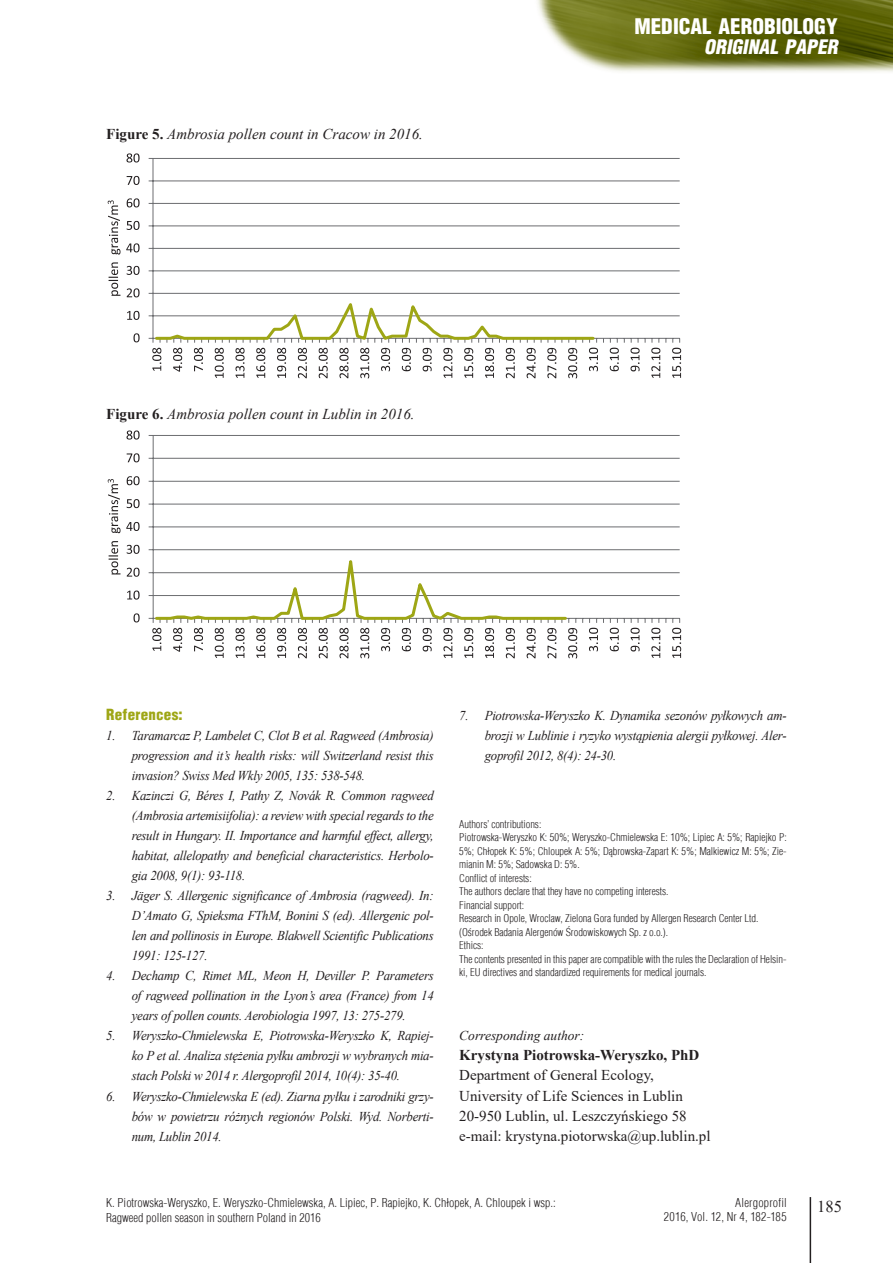
<style>
.page{position:relative;width:893px;height:1263px;background:#fff}
.page>*{position:absolute;margin:0;border:0;box-sizing:border-box;transform-origin:0 0}
.t1{font:900 21px "Switzerland Cond";color:#fff}
.t2{font:italic 900 19.5px "Switzerland Cond";color:#fff}
.t3{font:16.5px "Times New Roman";color:#231f20}
.t4{font:15px/20.1px "Times New Roman";color:#231f20}
.t5{font:italic 15px "Times New Roman";color:#231f20}
.t6{font:700 15px "Times New Roman";color:#231f20}
.t7{font:900 15px "Switzerland Cond";letter-spacing:.01em;color:#9ea615}
.t8{font:italic 13.5px/20.1px "Times New Roman";letter-spacing:-.02em;color:#231f20;text-align:justify;scale:.95 1}
.t9{font:italic 13.5px "Times New Roman";color:#231f20}
.t10{font:300 12px/14.4px "Switzerland Cond";color:#231f20;text-align:right}
.t11{font:300 10.5px/13.5px "Switzerland Cond";letter-spacing:-.005em;color:#231f20}
.s1{font-weight:700;font-style:normal}
</style>
<div class="page">
<img style="left:537px;top:0;width:356px;height:72px">
<hr style="left:810px;top:1197px;width:1px;height:66px;background:#231f20">
<hr style="left:153px;top:315px;width:527px;height:1px;background:#6c6d70">
<hr style="left:153px;top:293px;width:527px;height:1px;background:#6c6d70">
<hr style="left:153px;top:270px;width:527px;height:1px;background:#6c6d70">
<hr style="left:153px;top:248px;width:527px;height:1px;background:#6c6d70">
<hr style="left:153px;top:226px;width:527px;height:1px;background:#6c6d70">
<hr style="left:153px;top:203px;width:527px;height:1px;background:#6c6d70">
<hr style="left:153px;top:181px;width:527px;height:1px;background:#6c6d70">
<hr style="left:153px;top:158px;width:527px;height:1px;background:#6c6d70">
<hr style="left:153px;top:158px;width:1px;height:180px;background:#6c6d70">
<hr style="left:153px;top:338px;width:527px;height:1px;background:#6c6d70">
<svg style="left:149px;top:293px;width:455px;height:85px"></svg>
<svg style="left:610px;top:338px;width:56px;height:40px"></svg>
<svg style="left:672px;top:338px;width:9px;height:40px"></svg>
<svg style="left:133px;top:333px;width:7px;height:9px"></svg>
<svg style="left:127px;top:311px;width:13px;height:9px"></svg>
<svg style="left:127px;top:288px;width:13px;height:9px"></svg>
<svg style="left:127px;top:266px;width:13px;height:9px"></svg>
<svg style="left:126px;top:243px;width:14px;height:9px"></svg>
<svg style="left:127px;top:221px;width:13px;height:9px"></svg>
<svg style="left:127px;top:198px;width:13px;height:9px"></svg>
<svg style="left:127px;top:176px;width:13px;height:9px"></svg>
<svg style="left:126px;top:153px;width:14px;height:9px"></svg>
<svg style="left:109px;top:262px;width:11px;height:34px"></svg>
<svg style="left:108px;top:200px;width:12px;height:55px"></svg>
<hr style="left:153px;top:595px;width:527px;height:1px;background:#6c6d70">
<hr style="left:153px;top:572px;width:527px;height:1px;background:#6c6d70">
<hr style="left:153px;top:549px;width:527px;height:1px;background:#6c6d70">
<hr style="left:153px;top:526px;width:527px;height:1px;background:#6c6d70">
<hr style="left:153px;top:504px;width:527px;height:1px;background:#6c6d70">
<hr style="left:153px;top:481px;width:527px;height:1px;background:#6c6d70">
<hr style="left:153px;top:458px;width:527px;height:1px;background:#6c6d70">
<hr style="left:153px;top:435px;width:527px;height:1px;background:#6c6d70">
<hr style="left:153px;top:435px;width:1px;height:183px;background:#6c6d70">
<hr style="left:153px;top:618px;width:527px;height:1px;background:#6c6d70">
<svg style="left:149px;top:539px;width:434px;height:119px"></svg>
<svg style="left:589px;top:618px;width:15px;height:33px"></svg>
<svg style="left:610px;top:618px;width:15px;height:33px"></svg>
<svg style="left:631px;top:618px;width:35px;height:40px"></svg>
<svg style="left:672px;top:618px;width:9px;height:40px"></svg>
<svg style="left:134px;top:613px;width:6px;height:9px"></svg>
<svg style="left:127px;top:590px;width:13px;height:10px"></svg>
<svg style="left:127px;top:568px;width:13px;height:9px"></svg>
<svg style="left:127px;top:545px;width:13px;height:9px"></svg>
<svg style="left:127px;top:453px;width:13px;height:9px"></svg>
<svg style="left:126px;top:430px;width:14px;height:10px"></svg>
<svg style="left:109px;top:541px;width:12px;height:33px"></svg>
<svg style="left:108px;top:476px;width:32px;height:57px"></svg>
<p class="t5" style="left:106px;top:124px;width:318px"><span class="s1">Figure 5.</span> Ambrosia pollen count in Cracow in 2016.</p>
<p class="t5" style="left:106px;top:404px;width:310px"><span class="s1">Figure 6.</span> Ambrosia pollen count in Lublin in 2016.</p>
<h1 class="t1" style="left:634px;top:13px;width:205px">MEDICAL AEROBIOLOGY</h1>
<h2 class="t2" style="left:704px;top:34px;width:135px">ORIGINAL PAPER</h2>
<p class="t7" style="left:106px;top:705px;width:78px">References:</p>
<p class="t8" style="left:132px;top:725px;width:319px;text-indent:-26px">1. Taramarcaz P, Lambelet C, Clot B et al. Ragweed (Ambrosia) progression and it’s health risks: will Switzerland resist this invasion? Swiss Med Wkly 2005, 135: 538-548.</p>
<p class="t8" style="left:132px;top:785px;width:319px;text-indent:-26px">2. Kazinczi G, Béres I, Pathy Z, Novák R. Common ragweed (Ambrosia artemisiifolia): a review with special regards to the result in Hungary. II. Importance and harmful effect, allergy, habitat, allelopathy and beneficial characteristics. Herbolo&shy;gia 2008, 9(1): 93-118.</p>
<p class="t8" style="left:132px;top:885px;width:319px;text-indent:-26px">3. Jäger S. Allergenic significance of Ambrosia (ragweed). In:<br>D’Amato G, Spieksma FThM, Bonini S (ed). Allergenic pol&shy;len and pollinosis in Europe. Blakwell Scientific Publications 1991: 125-127.</p>
<p class="t8" style="left:132px;top:965px;width:319px;text-indent:-26px">4. Dechamp C, Rimet ML, Meon H, Deviller P. Parameters of ragweed pollination in the Lyon’s area (France) from 14 years of pollen counts. Aerobiologia 1997, 13: 275-279.</p>
<p class="t8" style="left:132px;top:1025px;width:319px;text-indent:-26px">5. Weryszko-Chmielewska E, Piotrowska-Weryszko K, Rapiej&shy;ko P et al. Analiza stężenia pyłku ambrozji w wybranych mia&shy;stach Polski w 2014 r. Alergoprofil 2014, 10(4): 35-40.</p>
<p class="t8" style="left:132px;top:1085px;width:319px;text-indent:-26px">6. Weryszko-Chmielewska E (ed). Ziarna pyłku i zarodniki grzy&shy;bów w powietrzu różnych regionów Polski. Wyd. Norberti&shy;num, Lublin 2014.</p>
<p class="t8" style="left:485px;top:705px;width:319px;text-indent:-26px">7. Piotrowska-Weryszko K. Dynamika sezonów pyłkowych am&shy;brozji w Lublinie i ryzyko wystąpienia alergii pyłkowej. Aler&shy;goprofil 2012, 8(4): 24-30.</p>
<p class="t11" style="left:459px;top:817px;width:329px">Authors’ contributions:<br>Piotrowska-Weryszko K: 50%; Weryszko-Chmielewska E: 10%; Lipiec A: 5%; Rapiejko P:<br>5%; Chłopek K: 5%; Chloupek A: 5%; Dąbrowska-Zapart K: 5%; Malkiewicz M: 5%; Zie&shy;mianin M: 5%; Sadowska D: 5%.<br>Conflict of interests:<br>The authors declare that they have no competing interests.<br>Financial support:<br>Research in Opole, Wroclaw, Zielona Gora funded by Allergen Research Center Ltd. (Ośrodek Badania Alergenów Środowiskowych Sp. z o.o.).<br>Ethics:<br>The contents presented in this paper are compatible with the rules the Declaration of Helsin&shy;ki, EU directives and standardized requirements for medical journals.</p>
<p class="t9" style="left:459px;top:1026px;width:127px">Corresponding author:</p>
<p class="t6" style="left:459px;top:1044px;width:242px">Krystyna Piotrowska-Weryszko, PhD</p>
<p class="t4" style="left:459px;top:1065px;width:253px">Department of General Ecology, University of Life Sciences in Lublin 20-950 Lublin, ul. Leszczyńskiego 58 e-mail: krystyna.piotorwska@up.lublin.pl</p>
<p class="t10" style="left:106px;top:1195px;width:451px;text-align:left">K. Piotrowska-Weryszko, E. Weryszko-Chmielewska, A. Lipiec, P. Rapiejko, K. Chłopek, A. Chloupek i wsp.:<br>Ragweed pollen season in southern Poland in 2016</p>
<p class="t10" style="left:664px;top:1195px;width:124px">Alergoprofil<br>2016, Vol. 12, Nr 4, 182-185</p>
<p class="t3" style="left:817px;top:1195px;width:26px">185</p>
</div>
